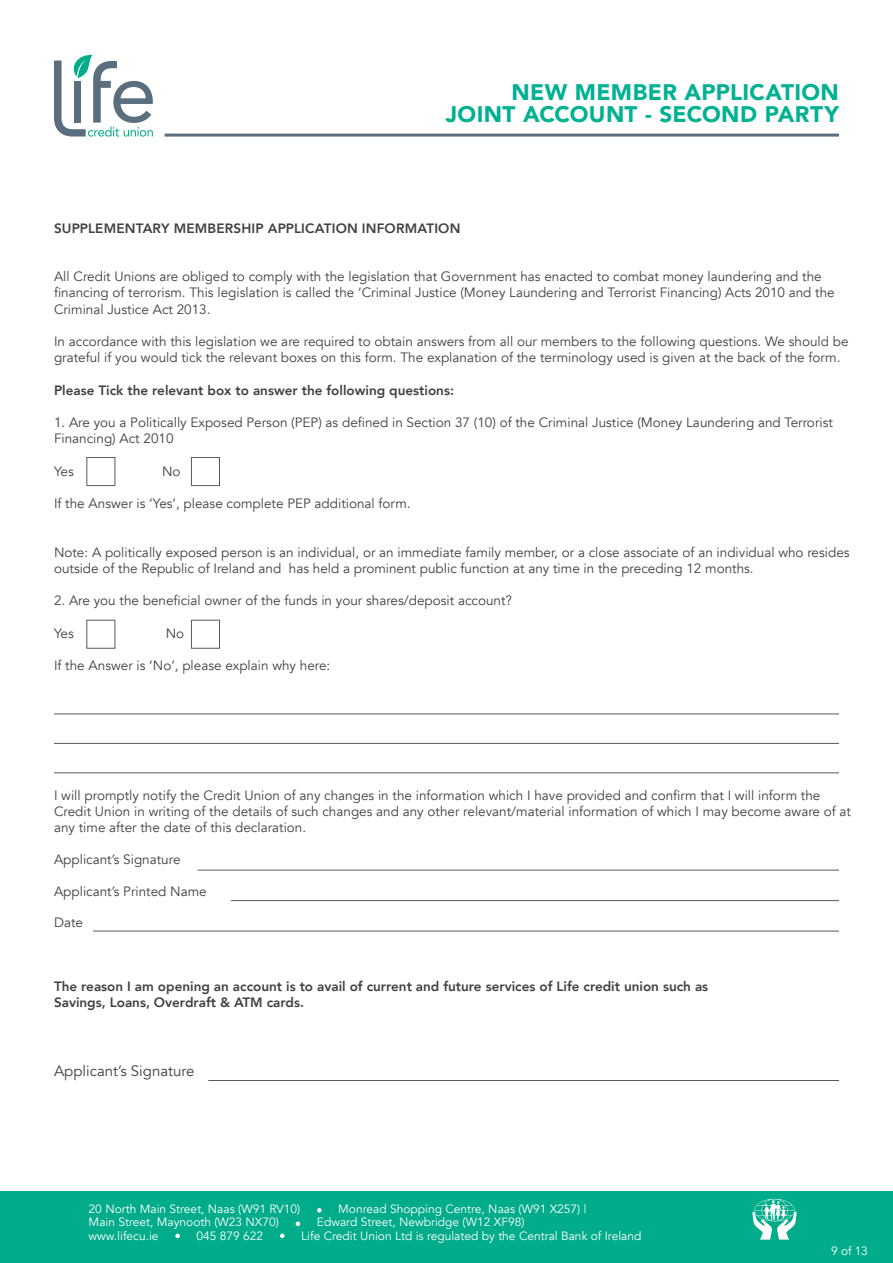
<style>
.page{position:relative;width:893px;height:1263px;background:#fff}
.page>*{position:absolute;margin:0;border:0;box-sizing:border-box;transform-origin:0 0}
.t1{font:900 22.5px/22.5px "Avenir";letter-spacing:.02em;color:#00b192;text-align:right}
.t2{font:15px "Avenir";color:#414042}
.t3{font:13.5px/16.2px "Avenir";color:#414042}
.t4{font:800 13.5px/16.2px "Avenir";color:#414042}
.t5{font:12px "Avenir";color:#fff}
</style>
<div class="page">
<svg style="left:54px;top:54px;width:99px;height:83px"></svg>
<hr style="left:165px;top:134px;width:674px;height:3px;background:#5a6e7e">
<div style="left:0;top:1192px;width:893px;height:71px;background:#00ac89"></div>
<svg style="left:317px;top:1208px;width:5px;height:4px"></svg>
<svg style="left:296px;top:1221px;width:4px;height:5px"></svg>
<svg style="left:175px;top:1233px;width:5px;height:5px"></svg>
<svg style="left:280px;top:1233px;width:5px;height:5px"></svg>
<svg style="left:752px;top:1199px;width:45px;height:40px"></svg>
<hr style="left:54px;top:713px;width:785px;height:1px;background:#58595b">
<hr style="left:54px;top:772px;width:785px;height:1px;background:#58595b">
<hr style="left:54px;top:743px;width:785px;height:1px;background:#58595b">
<div style="left:86px;top:457px;width:29px;height:29px;border:1px solid #58595b"></div>
<div style="left:86px;top:620px;width:29px;height:29px;border:1px solid #58595b"></div>
<div style="left:191px;top:457px;width:29px;height:29px;border:1px solid #58595b"></div>
<div style="left:191px;top:620px;width:29px;height:29px;border:1px solid #58595b"></div>
<hr style="left:198px;top:870px;width:641px;height:1px;background:#58595b">
<hr style="left:231px;top:900px;width:608px;height:1px;background:#58595b">
<hr style="left:93px;top:931px;width:746px;height:1px;background:#58595b">
<hr style="left:208px;top:1080px;width:631px;height:1px;background:#58595b">
<h1 class="t1" style="left:446px;top:80px;width:395px">NEW MEMBER APPLICATION<br>JOINT ACCOUNT - SECOND PARTY</h1>
<p class="t4" style="left:54px;top:220px;width:408px">SUPPLEMENTARY MEMBERSHIP APPLICATION INFORMATION</p>
<p class="t3" style="left:54px;top:269px;width:782px">All Credit Unions are obliged to comply with the legislation that Government has enacted to combat money laundering and the financing of terrorism. This legislation is called the ‘Criminal Justice (Money Laundering and Terrorist Financing) Acts 2010 and the<br>Criminal Justice Act 2013.</p>
<p class="t3" style="left:54px;top:333px;width:796px">In accordance with this legislation we are required to obtain answers from all our members to the following questions. We should be grateful if you would tick the relevant boxes on this form. The explanation of the terminology used is given at the back of the form.</p>
<p class="t4" style="left:54px;top:382px;width:401px">Please Tick the relevant box to answer the following questions:</p>
<p class="t3" style="left:54px;top:414px;width:780px">1. Are you a Politically Exposed Person (PEP) as defined in Section 37 (10) of the Criminal Justice (Money Laundering and Terrorist<br>Financing) Act 2010</p>
<p class="t3" style="left:54px;top:463px;width:21px">Yes</p>
<p class="t3" style="left:162px;top:463px;width:20px">No</p>
<p class="t3" style="left:54px;top:495px;width:358px">If the Answer is ‘Yes’, please complete PEP additional form.</p>
<p class="t3" style="left:54px;top:544px;width:797px">Note: A politically exposed person is an individual, or an immediate family member, or a close associate of an individual who resides outside of the Republic of Ireland and has held a prominent public function at any time in the preceding 12 months.</p>
<p class="t3" style="left:54px;top:593px;width:460px">2. Are you the beneficial owner of the funds in your shares/deposit account?</p>
<p class="t3" style="left:54px;top:625px;width:21px">Yes</p>
<p class="t3" style="left:166px;top:625px;width:20px">No</p>
<p class="t3" style="left:54px;top:657px;width:278px">If the Answer is ‘No’, please explain why here:</p>
<p class="t3" style="left:54px;top:787px;width:799px">I will promptly notify the Credit Union of any changes in the information which I have provided and confirm that I will inform the<br>Credit Union in writing of the details of such changes and any other relevant/material information of which I may become aware of at any time after the date of this declaration.</p>
<p class="t3" style="left:54px;top:852px;width:128px">Applicant’s Signature</p>
<p class="t3" style="left:54px;top:883px;width:154px">Applicant’s Printed Name</p>
<p class="t3" style="left:54px;top:915px;width:30px">Date</p>
<p class="t4" style="left:54px;top:978px;width:656px">The reason I am opening an account is to avail of current and future services of Life credit union such as<br>Savings, Loans, Overdraft &amp; ATM cards.</p>
<p class="t2" style="left:54px;top:1062px;width:142px">Applicant’s Signature</p>
<p class="t5" style="left:89px;top:1201px;width:213px">20 North Main Street, Naas (W91 RV10)</p>
<p class="t5" style="left:338px;top:1201px;width:250px">Monread Shopping Centre, Naas (W91 X257) |</p>
<p class="t5" style="left:89px;top:1215px;width:192px">Main Street, Maynooth (W23 NX70)</p>
<p class="t5" style="left:317px;top:1215px;width:209px">Edward Street, Newbridge (W12 XF98)</p>
<p class="t5" style="left:89px;top:1228px;width:71px">www.lifecu.ie</p>
<p class="t5" style="left:197px;top:1228px;width:68px">045 879 622</p>
<p class="t5" style="left:301px;top:1228px;width:342px">Life Credit Union Ltd is regulated by the Central Bank of Ireland</p>
<p class="t5" style="left:831px;top:1243px;width:38px">9 of 13</p>
</div>
